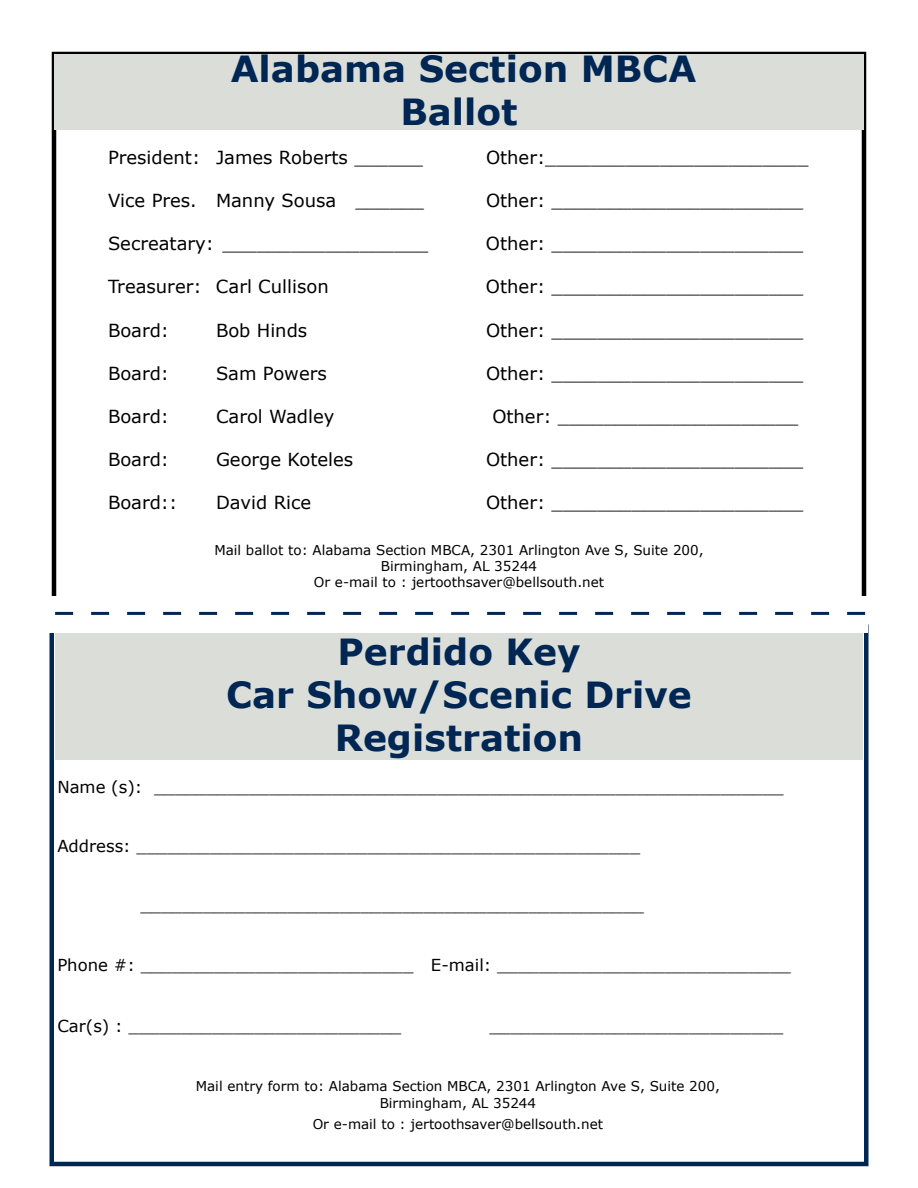
<style>
.page{position:relative;width:918px;height:1188px;background:#fff}
.page>*{position:absolute;margin:0;border:0;box-sizing:border-box;transform-origin:0 0}
.t1{font:700 36px/43.2px "Verdana";color:#002654;text-align:center}
.t2{font:18px "Verdana";color:#000}
.t3{font:16.5px "Verdana";color:#000}
.t4{font:13.5px/16.2px "Verdana";color:#000;text-align:center}
</style>
<div class="page">
<div style="left:50px;top:624px;width:818px;height:542px;border:4px solid #002654"></div>
<div style="left:55px;top:624px;width:808px;height:136px;background:#daddd8"></div>
<div style="left:44px;top:597px;width:824px;height:36px;background:#fff"></div>
<div style="left:54px;top:54px;width:810px;height:76px;background:#daddd8"></div>
<svg style="left:55px;top:612px;width:810px;height:3px"></svg>
<h1 class="t1" style="left:231px;top:46px;width:467px">Alabama Section MBCA<br>Ballot</h1>
<p class="t2" style="left:108px;top:146px;width:317px">President: James Roberts ______</p>
<p class="t2" style="left:486px;top:146px;width:324px">Other:_______________________</p>
<p class="t2" style="left:108px;top:189px;width:318px">Vice Pres. Manny Sousa ______</p>
<p class="t2" style="left:486px;top:189px;width:319px">Other: ______________________</p>
<p class="t2" style="left:108px;top:232px;width:322px">Secreatary: __________________</p>
<p class="t2" style="left:486px;top:232px;width:319px">Other: ______________________</p>
<p class="t2" style="left:108px;top:275px;width:222px">Treasurer: Carl Cullison</p>
<p class="t2" style="left:486px;top:275px;width:319px">Other: ______________________</p>
<p class="t2" style="left:108px;top:319px;width:63px">Board:</p>
<p class="t2" style="left:216px;top:319px;width:93px">Bob Hinds</p>
<p class="t2" style="left:486px;top:319px;width:319px">Other: ______________________</p>
<p class="t2" style="left:108px;top:362px;width:63px">Board:</p>
<p class="t2" style="left:216px;top:362px;width:112px">Sam Powers</p>
<p class="t2" style="left:486px;top:362px;width:319px">Other: ______________________</p>
<p class="t2" style="left:108px;top:405px;width:63px">Board:</p>
<p class="t2" style="left:216px;top:405px;width:120px">Carol Wadley</p>
<p class="t2" style="left:492px;top:405px;width:307px">Other: _____________________</p>
<p class="t2" style="left:108px;top:448px;width:63px">Board:</p>
<p class="t2" style="left:216px;top:448px;width:139px">George Koteles</p>
<p class="t2" style="left:486px;top:448px;width:319px">Other: ______________________</p>
<p class="t2" style="left:108px;top:491px;width:71px">Board::</p>
<p class="t2" style="left:216px;top:491px;width:97px">David Rice</p>
<p class="t2" style="left:486px;top:491px;width:319px">Other: ______________________</p>
<p class="t4" style="left:214px;top:541px;width:491px">Mail ballot to: Alabama Section MBCA, 2301 Arlington Ave S, Suite 200,<br>Birmingham, AL 35244<br>Or e-mail to : jertoothsaver@bellsouth.net</p>
<h1 class="t1" style="left:226px;top:629px;width:467px">Perdido Key<br>Car Show/Scenic Drive<br>Registration</h1>
<p class="t3" style="left:57px;top:776px;width:728px">Name (s): ____________________________________________________________</p>
<p class="t3" style="left:57px;top:836px;width:584px">Address: ________________________________________________</p>
<p class="t3" style="left:140px;top:895px;width:505px">________________________________________________</p>
<p class="t3" style="left:57px;top:954px;width:735px">Phone #: __________________________ E-mail: ____________________________</p>
<p class="t3" style="left:57px;top:1016px;width:346px">Car(s) : __________________________</p>
<p class="t3" style="left:489px;top:1016px;width:295px">____________________________</p>
<p class="t4" style="left:196px;top:1078px;width:526px">Mail entry form to: Alabama Section MBCA, 2301 Arlington Ave S, Suite 200,<br>Birmingham, AL 35244</p>
<p class="t4" style="left:313px;top:1116px;width:292px">Or e-mail to : jertoothsaver@bellsouth.net</p>
</div>
